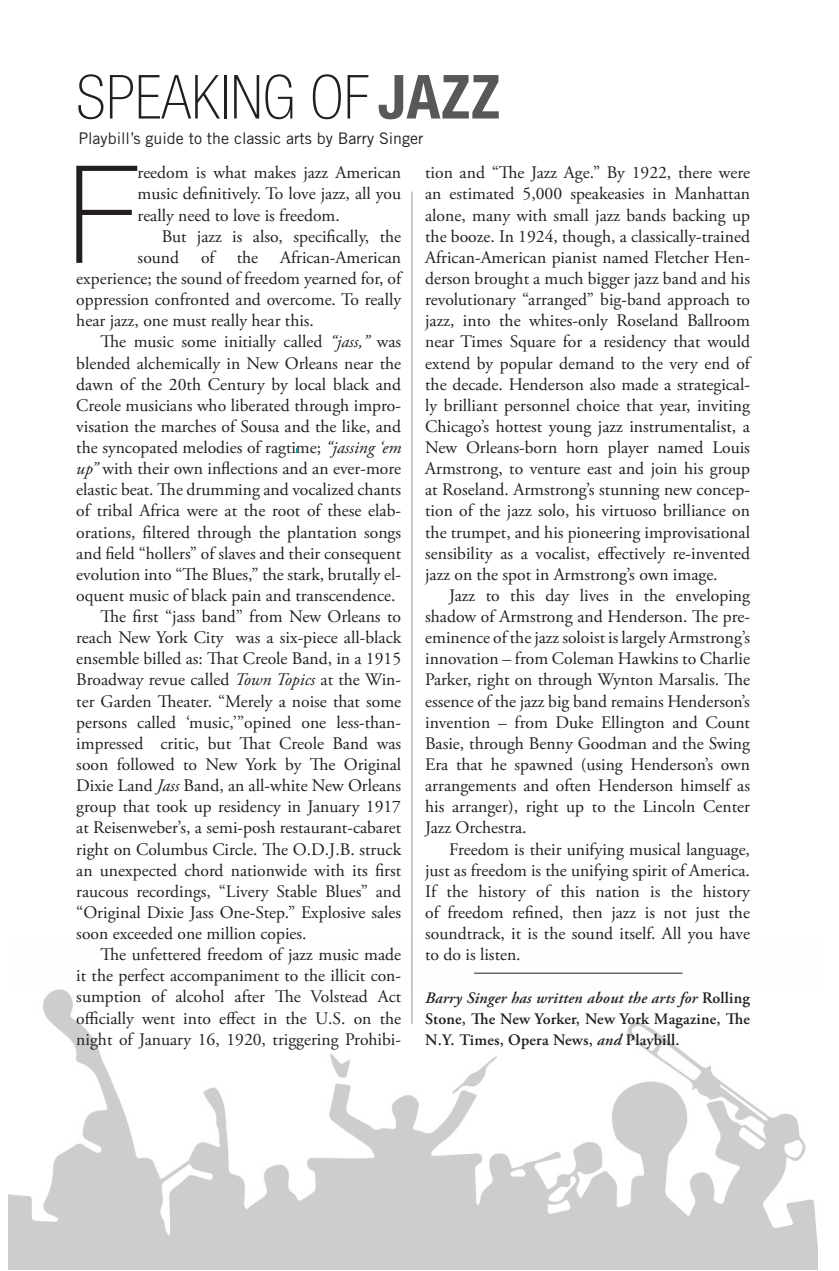
<style>
.page{position:relative;width:839px;height:1271px;background:#fff}
.page>*{position:absolute;margin:0;border:0;box-sizing:border-box;transform-origin:0 0}
.t1{font:100 136px "Helvetica Neue";color:#231f20}
.t2{font:100 condensed 60.8px "Helvetica Neue";letter-spacing:.01em;color:#231f20}
.t3{font:17.6px/21.2px "Adobe Garamond Pro";color:#231f20;text-align:justify}
.t4{font:600 16px/21px "Adobe Garamond Pro";letter-spacing:.01em;color:#231f20;text-align:justify}
.t5{font:16px "Trade Gothic";color:#231f20}
.s1{font-weight:700;color:#57585a}
.s2{font-style:italic}
</style>
<div class="page">
<img style="left:9px;top:939px;width:808px;height:330px">
<hr style="left:474px;top:972px;width:208px;height:1px;background:#231f20">
<hr style="left:411px;top:191px;width:1px;height:832px;background:#939598">
<h2 class="t2" style="left:76px;top:63px;width:425px">SPEAKING OF <span class="s1">JAZZ</span></h2>
<p class="t5" style="left:78px;top:128px;width:346px">Playbill’s guide to the classic arts by Barry Singer</p>
<h1 class="t1" style="left:68px;top:111px;width:71px">F</h1>
<p class="t3" style="left:138px;top:163px;width:265px">reedom is what makes jazz American music definitively. To love jazz, all you really need to love is freedom.</p>
<p class="t3" style="left:162px;top:226px;width:241px">But jazz is also, specifically, the</p>
<p class="t3" style="left:138px;top:247px;width:265px">sound of the African-American</p>
<p class="t3" style="left:76px;top:268px;width:326px">experience; the sound of freedom yearned for, of</p>
<p class="t3" style="left:76px;top:289px;width:326px">oppression confronted and overcome. To really</p>
<p class="t3" style="left:76px;top:311px;width:239px">hear jazz, one must really hear this.</p>
<p class="t3" style="left:100px;top:332px;width:302px">The music some initially called <span class="s2">“jass,”</span> was</p>
<p class="t3" style="left:76px;top:353px;width:326px">blended alchemically in New Orleans near the</p>
<p class="t3" style="left:76px;top:374px;width:326px">dawn of the 20th Century by local black and</p>
<p class="t3" style="left:76px;top:395px;width:326px">Creole musicians who liberated through impro-</p>
<p class="t3" style="left:76px;top:416px;width:326px">visation the marches of Sousa and the like, and</p>
<p class="t3" style="left:76px;top:437px;width:326px">the syncopated melodies of ragtime; <span class="s2">“jassing ‘em</span></p>
<p class="t3" style="left:76px;top:458px;width:326px"><span class="s2">up”</span> with their own inflections and an ever-more</p>
<p class="t3" style="left:76px;top:479px;width:326px">elastic beat. The drumming and vocalized chants</p>
<p class="t3" style="left:76px;top:501px;width:326px">of tribal Africa were at the root of these elab-</p>
<p class="t3" style="left:76px;top:522px;width:326px">orations, filtered through the plantation songs</p>
<p class="t3" style="left:76px;top:543px;width:326px">and field “hollers” of slaves and their consequent</p>
<p class="t3" style="left:76px;top:564px;width:326px">evolution into “The Blues,” the stark, brutally el-</p>
<p class="t3" style="left:76px;top:585px;width:321px">oquent music of black pain and transcendence.</p>
<p class="t3" style="left:100px;top:606px;width:302px">The first “jass band” from New Orleans to</p>
<p class="t3" style="left:76px;top:627px;width:326px">reach New York City was a six-piece all-black</p>
<p class="t3" style="left:76px;top:648px;width:326px">ensemble billed as: That Creole Band, in a 1915</p>
<p class="t3" style="left:76px;top:670px;width:326px">Broadway revue called <span class="s2">Town Topics</span> at the Win-</p>
<p class="t3" style="left:76px;top:691px;width:326px">ter Garden Theater. “Merely a noise that some</p>
<p class="t3" style="left:76px;top:712px;width:326px">persons called ‘music,’”opined one less-than-</p>
<p class="t3" style="left:76px;top:733px;width:326px">impressed critic, but That Creole Band was</p>
<p class="t3" style="left:76px;top:754px;width:326px">soon followed to New York by The Original</p>
<p class="t3" style="left:76px;top:775px;width:326px">Dixie Land <span class="s2">Jass</span> Band, an all-white New Orleans</p>
<p class="t3" style="left:76px;top:796px;width:326px">group that took up residency in January 1917</p>
<p class="t3" style="left:76px;top:817px;width:326px">at Reisenweber’s, a semi-posh restaurant-cabaret</p>
<p class="t3" style="left:76px;top:839px;width:326px">right on Columbus Circle. The O.D.J.B. struck</p>
<p class="t3" style="left:76px;top:860px;width:326px">an unexpected chord nationwide with its first</p>
<p class="t3" style="left:76px;top:881px;width:326px">raucous recordings, “Livery Stable Blues” and</p>
<p class="t3" style="left:76px;top:902px;width:326px">“Original Dixie Jass One-Step.” Explosive sales</p>
<p class="t3" style="left:76px;top:923px;width:232px">soon exceeded one million copies.</p>
<p class="t3" style="left:100px;top:944px;width:302px">The unfettered freedom of jazz music made</p>
<p class="t3" style="left:76px;top:965px;width:326px">it the perfect accompaniment to the illicit con-</p>
<p class="t3" style="left:76px;top:986px;width:326px">sumption of alcohol after The Volstead Act</p>
<p class="t3" style="left:76px;top:1007px;width:326px">officially went into effect in the U.S. on the</p>
<p class="t3" style="left:76px;top:1029px;width:326px">night of January 16, 1920, triggering Prohibi-</p>
<p class="t3" style="left:425px;top:163px;width:326px">tion and “The Jazz Age.” By 1922, there were an estimated 5,000 speakeasies in Manhattan alone, many with small jazz bands backing up the booze. In 1924, though, a classically-trained African-American pianist named Fletcher Hen&shy;derson brought a much bigger jazz band and his revolutionary “arranged” big-band approach to jazz, into the whites-only Roseland Ballroom near Times Square for a residency that would extend by popular demand to the very end of the decade. Henderson also made a strategical&shy;ly brilliant personnel choice that year, inviting Chicago’s hottest young jazz instrumentalist, a New Orleans-born horn player named Louis Armstrong, to venture east and join his group at Roseland. Armstrong’s stunning new concep&shy;tion of the jazz solo, his virtuoso brilliance on the trumpet, and his pioneering improvisational sensibility as a vocalist, effectively re-invented jazz on the spot in Armstrong’s own image.</p>
<p class="t3" style="left:425px;top:585px;width:326px;text-indent:24px">Jazz to this day lives in the enveloping shadow of Armstrong and Henderson. The pre&shy;eminence of the jazz soloist is largely Armstrong’s innovation – from Coleman Hawkins to Charlie Parker, right on through Wynton Marsalis. The essence of the jazz big band remains Henderson’s invention – from Duke Ellington and Count Basie, through Benny Goodman and the Swing Era that he spawned (using Henderson’s own arrangements and often Henderson himself as his arranger), right up to the Lincoln Center Jazz Orchestra.</p>
<p class="t3" style="left:425px;top:839px;width:326px;text-indent:24px">Freedom is their unifying musical language, just as freedom is the unifying spirit of America.<br>If the history of this nation is the history of freedom refined, then jazz is not just the soundtrack, it is the sound itself. All you have to do is listen.</p>
<p class="t4" style="left:425px;top:987px;width:326px"><span class="s2">Barry Singer has written about the arts for</span> Rolling Stone, The New Yorker, New York Magazine, The N.Y. Times, Opera News, <span class="s2">and</span> Playbill.</p>
</div>
